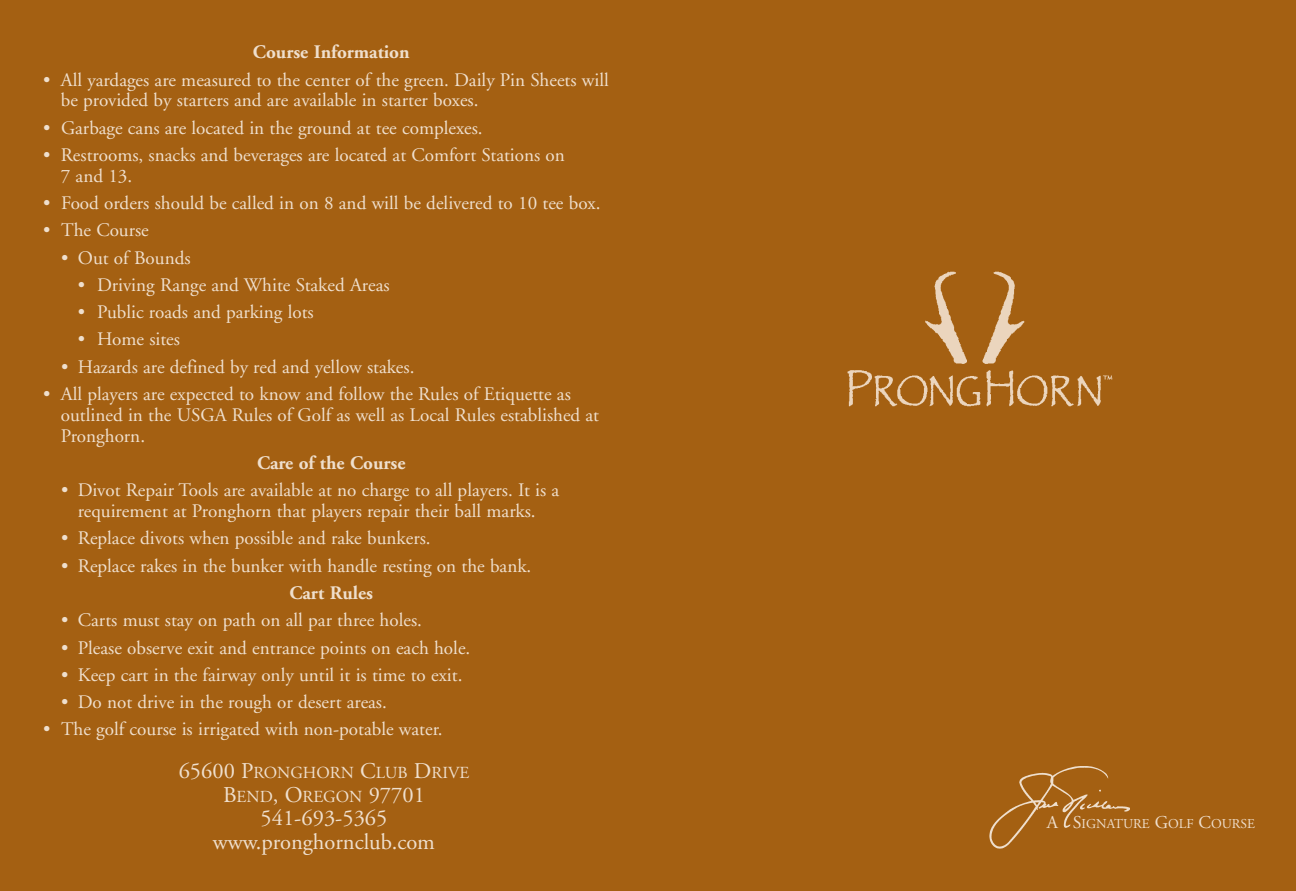
<style>
.page{position:relative;width:1296px;height:891px;background:#a46012}
.page>*{position:absolute;margin:0;border:0;box-sizing:border-box;transform-origin:0 0}
.t1{font:22.5px/23.6px "Adobe Garamond";color:#efdfcd;text-align:center}
.t2{font:19.12px/20.7px "Adobe Garamond";color:#efdfcd}
.t3{font:700 19.12px "Adobe Garamond";color:#efdfcd}
.t4{font:16.88px "Adobe Garamond";color:#efdfcd}
.t5{font:13.5px "Adobe Garamond";color:#efdfcd}
.s1{font-size:22.5px}
.s2{font-size:16.88px}
.s3{font-size:18px}
</style>
<div class="page">
<img style="left:847px;top:271px;width:266px;height:136px">
<img style="left:989px;top:766px;width:141px;height:83px">
<p class="t3" style="left:253px;top:45px;width:158px">Course Information</p>
<p class="t2" style="left:61px;top:71px;width:550px;text-indent:-18px">• All yardages are measured to the center of the green. Daily Pin Sheets will be provided by starters and are available in starter boxes.</p>
<p class="t2" style="left:43px;top:119px;width:441px">• Garbage cans are located in the ground at tee complexes.</p>
<p class="t2" style="left:61px;top:146px;width:506px;text-indent:-18px">• Restrooms, snacks and beverages are located at Comfort Stations on<br>7 and 13.</p>
<p class="t2" style="left:43px;top:194px;width:559px">• Food orders should be called in on 8 and will be delivered to 10 tee box.</p>
<p class="t2" style="left:43px;top:222px;width:107px">• The Course</p>
<p class="t2" style="left:61px;top:249px;width:131px">• Out of Bounds</p>
<p class="t2" style="left:78px;top:276px;width:313px">• Driving Range and White Staked Areas</p>
<p class="t2" style="left:78px;top:303px;width:237px">• Public roads and parking lots</p>
<p class="t2" style="left:78px;top:331px;width:104px">• Home sites</p>
<p class="t2" style="left:61px;top:358px;width:355px">• Hazards are defined by red and yellow stakes.</p>
<p class="t2" style="left:61px;top:385px;width:540px;text-indent:-18px">• All players are expected to know and follow the Rules of Etiquette as outlined in the USGA Rules of Golf as well as Local Rules established at<br>Pronghorn.</p>
<p class="t3" style="left:257px;top:455px;width:150px">Care of the Course</p>
<p class="t2" style="left:61px;top:482px;width:500px;text-align:center">• Divot Repair Tools are available at no charge to all players. It is a requirement at Pronghorn that players repair their ball marks.</p>
<p class="t2" style="left:61px;top:530px;width:371px">• Replace divots when possible and rake bunkers.</p>
<p class="t2" style="left:61px;top:557px;width:472px">• Replace rakes in the bunker with handle resting on the bank.</p>
<p class="t3" style="left:290px;top:585px;width:85px">Cart Rules</p>
<p class="t2" style="left:61px;top:612px;width:362px">• Carts must stay on path on all par three holes.</p>
<p class="t2" style="left:61px;top:639px;width:411px">• Please observe exit and entrance points on each hole.</p>
<p class="t2" style="left:61px;top:666px;width:403px">• Keep cart in the fairway only until it is time to exit.</p>
<p class="t2" style="left:61px;top:693px;width:327px">• Do not drive in the rough or desert areas.</p>
<p class="t2" style="left:43px;top:721px;width:401px">• The golf course is irrigated with non-potable water.</p>
<p class="t4" style="left:179px;top:766px;width:292px"><span class="s1">65600 P</span>RONGHORN <span class="s1">C</span>LUB <span class="s1">D</span>RIVE</p>
<p class="t1" style="left:213px;top:785px;width:224px">B<span class="s2">END</span>, O<span class="s2">REGON</span> 97701<br>541-693-5365 www.pronghornclub.com</p>
<p class="t5" style="left:1047px;top:818px;width:210px"><span class="s3">A S</span>IGNATURE <span class="s3">G</span>OLF <span class="s3">C</span>OURSE</p>
</div>
